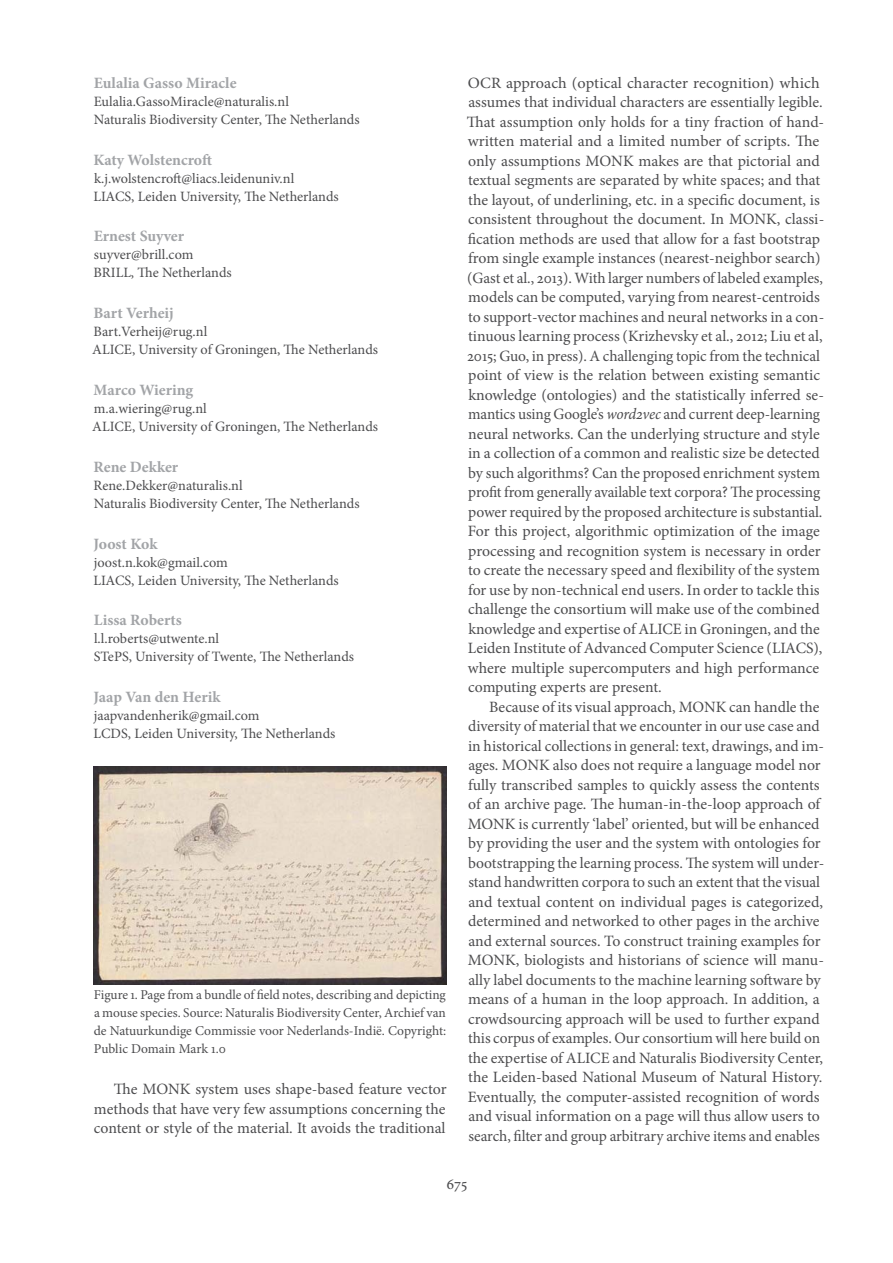
<style>
.page{position:relative;width:893px;height:1263px;background:#fff}
.page>*{position:absolute;margin:0;border:0;box-sizing:border-box;transform-origin:0 0}
.t1{font:15.75px/19.5px "Minion Pro";color:#4c4c4e}
.t2{font:700 15.75px "Minion Pro";color:#a2a4a7}
.t3{font:14.25px/18px "Minion Pro";color:#4c4c4e}
.t4{font:13.5px/18px "Minion Pro";color:#4c4c4e;text-align:justify}
.s1{font-style:italic}
</style>
<div class="page">
<img style="left:93px;top:766px;width:353px;height:218px">
<p class="t2" style="left:94px;top:77px;width:144px">Eulalia Gasso Miracle</p>
<p class="t3" style="left:94px;top:94px;width:267px">Eulalia.GassoMiracle@naturalis.nl<br>Naturalis Biodiversity Center, The Netherlands</p>
<p class="t2" style="left:94px;top:153px;width:120px">Katy Wolstencroft</p>
<p class="t3" style="left:94px;top:170px;width:247px">k.j.wolstencroft@liacs.leidenuniv.nl<br>LIACS, Leiden University, The Netherlands</p>
<p class="t2" style="left:94px;top:230px;width:92px">Ernest Suyver</p>
<p class="t3" style="left:94px;top:247px;width:140px">suyver@brill.com<br>BRILL, The Netherlands</p>
<p class="t2" style="left:94px;top:307px;width:82px">Bart Verheij</p>
<p class="t3" style="left:92px;top:324px;width:287px">Bart.Verheij@rug.nl<br>ALICE, University of Groningen, The Netherlands</p>
<p class="t2" style="left:94px;top:384px;width:101px">Marco Wiering</p>
<p class="t3" style="left:92px;top:401px;width:287px">m.a.wiering@rug.nl<br>ALICE, University of Groningen, The Netherlands</p>
<p class="t2" style="left:94px;top:460px;width:86px">Rene Dekker</p>
<p class="t3" style="left:94px;top:477px;width:267px">Rene.Dekker@naturalis.nl<br>Naturalis Biodiversity Center, The Netherlands</p>
<p class="t2" style="left:94px;top:537px;width:65px">Joost Kok</p>
<p class="t3" style="left:94px;top:554px;width:247px">joost.n.kok@gmail.com<br>LIACS, Leiden University, The Netherlands</p>
<p class="t2" style="left:94px;top:614px;width:90px">Lissa Roberts</p>
<p class="t3" style="left:94px;top:631px;width:262px">l.l.roberts@utwente.nl<br>STePS, University of Twente, The Netherlands</p>
<p class="t2" style="left:94px;top:691px;width:129px">Jaap Van den Herik</p>
<p class="t3" style="left:94px;top:708px;width:243px">jaapvandenherik@gmail.com<br>LCDS, Leiden University, The Netherlands</p>
<p class="t4" style="left:94px;top:987px;width:354px">Figure 1. Page from a bundle of field notes, describing and depicting a mouse species. Source: Naturalis Biodiversity Center, Archief van de Natuurkundige Commissie voor Nederlands-Indië. Copyright:<br>Public Domain Mark 1.0</p>
<p class="t1" style="left:94px;top:1081px;width:354px;text-align:justify;text-indent:20px">The MONK system uses shape-based feature vector methods that have very few assumptions concerning the content or style of the material. It avoids the traditional</p>
<p class="t1" style="left:467px;top:75px;width:359px">OCR approach (optical character recognition) which assumes that individual characters are essentially legible.<br>That assumption only holds for a tiny fraction of hand&shy;written material and a limited number of scripts. The only assumptions MONK makes are that pictorial and textual segments are separated by white spaces; and that the layout, of underlining, etc. in a specific document, is consistent throughout the document. In MONK, classi&shy;fication methods are used that allow for a fast bootstrap from single example instances (nearest-neighbor search) (Gast et al., 2013). With larger numbers of labeled examples, models can be computed, varying from nearest-centroids to support-vector machines and neural networks in a con&shy;tinuous learning process (Krizhevsky et al., 2012; Liu et al, 2015; Guo, in press). A challenging topic from the technical point of view is the relation between existing semantic knowledge (ontologies) and the statistically inferred se&shy;mantics using Google’s <span class="s1">word2vec</span> and current deep-learning neural networks. Can the underlying structure and style in a collection of a common and realistic size be detected by such algorithms? Can the proposed enrichment system profit from generally available text corpora? The processing power required by the proposed architecture is substantial.<br>For this project, algorithmic optimization of the image processing and recognition system is necessary in order to create the necessary speed and flexibility of the system for use by non-technical end users. In order to tackle this challenge the consortium will make use of the combined knowledge and expertise of ALICE in Groningen, and the Leiden Institute of Advanced Computer Science (LIACS), where multiple supercomputers and high performance computing experts are present.</p>
<p class="t1" style="left:468px;top:698px;width:358px;text-indent:21px">Because of its visual approach, MONK can handle the diversity of material that we encounter in our use case and in historical collections in general: text, drawings, and im&shy;ages. MONK also does not require a language model nor fully transcribed samples to quickly assess the contents of an archive page. The human-in-the-loop approach of MONK is currently ‘label’ oriented, but will be enhanced by providing the user and the system with ontologies for bootstrapping the learning process. The system will under&shy;stand handwritten corpora to such an extent that the visual and textual content on individual pages is categorized, determined and networked to other pages in the archive and external sources. To construct training examples for MONK, biologists and historians of science will manu&shy;ally label documents to the machine learning software by means of a human in the loop approach. In addition, a crowdsourcing approach will be used to further expand this corpus of examples. Our consortium will here build on the expertise of ALICE and Naturalis Biodiversity Center, the Leiden-based National Museum of Natural History.<br>Eventually, the computer-assisted recognition of words and visual information on a page will thus allow users to search, filter and group arbitrary archive items and enables</p>
<p class="t1" style="left:446px;top:1176px;width:23px">675</p>
</div>
